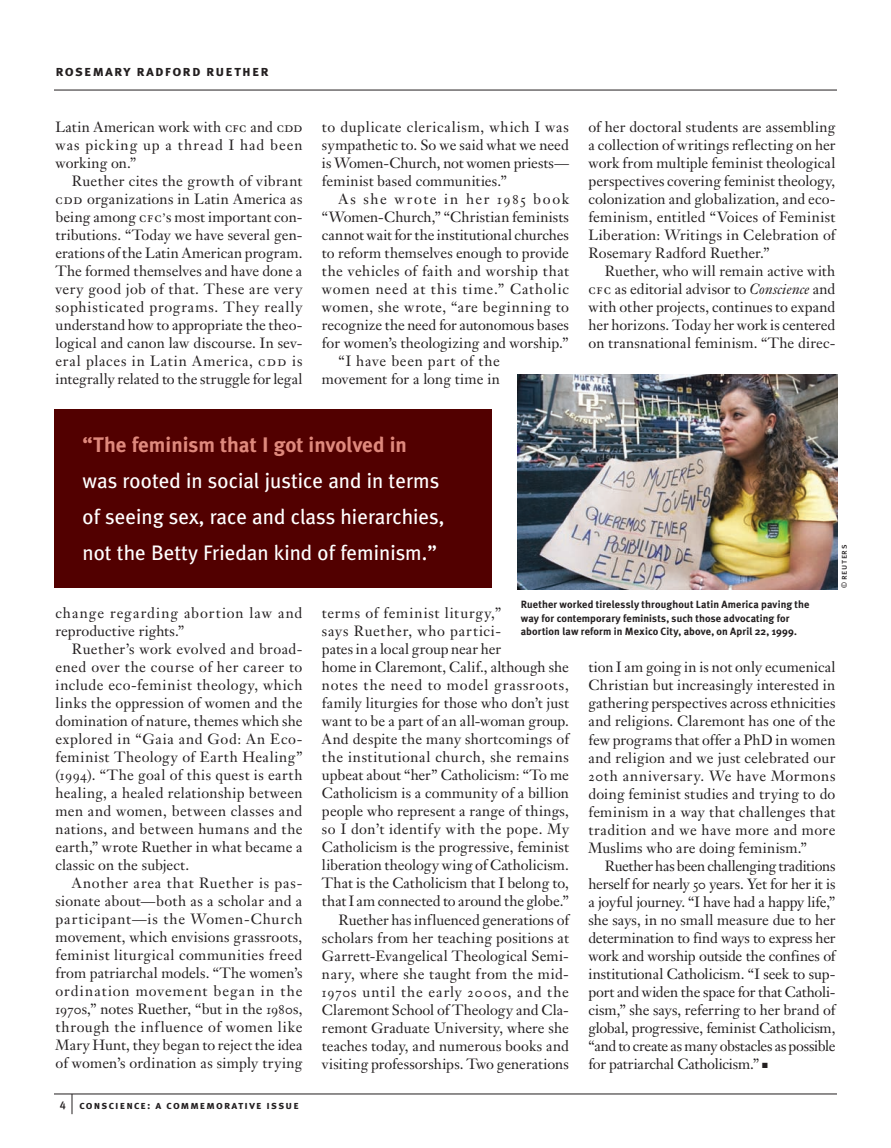
<style>
.page{position:relative;width:891px;height:1148px;background:#fff}
.page>*{position:absolute;margin:0;border:0;box-sizing:border-box;transform-origin:0 0}
.Feature_pull_quote{font:21px/36px "Meta Plus";color:#fff}
.slug_jump{font:15px "Meta Plus Bold Caps";letter-spacing:.075em;color:#231f20}
._3_body{font:14.7px/18px "P5 D Janson Oldstlye";letter-spacing:.005em;color:#231f20;text-align:justify}
._3_body-2{font:14.7px/18px "P5 D Janson Oldstlye";letter-spacing:.055em;color:#231f20}
._3_body-3{font:14.7px/18px "P5 D Janson Oldstlye";letter-spacing:.025em;color:#231f20;text-align:right}
.t1{font:11.25px "Meta Plus Bold Caps";letter-spacing:.1em;color:#231f20}
.t2{font:11.25px "Meta Plus Medium Caps";color:#231f20}
.t3{font:700 10.5px/13.5px "Meta Plus";letter-spacing:.015em;color:#231f20}
.credit{font:9px "Meta Plus Book Caps";letter-spacing:.05em;color:#231f20}
.s1{font-family:"Janson Text Roman SC"}
.s2{font-size:12px}
.s3{font-family:"P5 D Janson Italic Oldstyle"}
.s4{font-weight:700;color:#df897d}
.s5{font-size:7.5px}
</style>
<div class="page">
<svg style="left:72px;top:1094px;width:1px;height:20px"></svg>
<hr style="left:54px;top:1093px;width:783px;height:1px;background:#231f20">
<hr style="left:54px;top:90px;width:783px;height:1px;background:#231f20">
<img style="left:518px;top:374px;width:319px;height:215px">
<div style="left:54px;top:410px;width:438px;height:178px;background:#520000"></div>
<p class="slug_jump" style="left:56px;top:62px;width:215px">rosemary radford ruether</p>
<p class="_3_body" style="left:56px;top:118px;width:249px">Latin American work with <span class="s1">cfc</span> and <span class="s1">cdd </span>was picking up a thread I had been working on.”</p>
<p class="_3_body" style="left:55px;top:172px;width:249px;text-indent:17px">Ruether cites the growth of vibrant <span class="s1">cdd</span> organizations in Latin America as being among <span class="s1">cfc</span><span class="s2">’</span>s most important con&shy;tributions. “Today we have several gen&shy;erations of the Latin American program.<br>The formed themselves and have done a very good job of that. These are very sophisticated programs. They really understand how to appropriate the theo&shy;logical and canon law discourse. In sev&shy;eral places in Latin America, <span class="s1">cdd</span> is integrally related to the struggle for legal</p>
<p class="_3_body" style="left:322px;top:118px;width:248px">to duplicate clericalism, which I was sympathetic to. So we said what we need is Women-Church, not women priests— feminist based communities.”</p>
<p class="_3_body" style="left:322px;top:190px;width:249px;text-indent:16px">As she wrote in her 1985 book “Women-Church,” “Christian feminists cannot wait for the institutional churches to reform themselves enough to provide the vehicles of faith and worship that women need at this time.” Catholic women, she wrote, “are beginning to recognize the need for autonomous bases for women’s theologizing and worship.”</p>
<p class="_3_body-3" style="left:322px;top:352px;width:179px">“I have been part of the movement for a long time in</p>
<p class="_3_body" style="left:588px;top:118px;width:249px">of her doctoral students are assembling a collection of writings reflecting on her work from multiple feminist theological perspectives covering feminist theology, colonization and globalization, and eco&shy;feminism, entitled “Voices of Feminist Liberation: Writings in Celebration of Rosemary Radford Ruether.”</p>
<p class="_3_body" style="left:588px;top:262px;width:249px;text-indent:16px">Ruether, who will remain active with <span class="s1">cfc</span> as editorial advisor to <span class="s3">Conscience</span> and with other projects, continues to expand her horizons. Today her work is centered on transnational feminism. “The direc-</p>
<p class="Feature_pull_quote" style="left:82px;top:426px;width:363px"><span class="s4">“The feminism that I got involved in </span>was rooted in social justice and in terms of seeing sex, race and class hierarchies, not the Betty Friedan kind of feminism.”</p>
<p class="credit" style="left:839px;top:588px;width:45px;rotate:-90deg"><span class="s5">©</span> reuters</p>
<p class="_3_body-2" style="left:55px;top:604px;width:249px">change regarding abortion law and reproductive rights.”</p>
<p class="_3_body" style="left:55px;top:640px;width:249px;text-indent:16px">Ruether’s work evolved and broad&shy;ened over the course of her career to include eco-feminist theology, which links the oppression of women and the domination of nature, themes which she explored in “Gaia and God: An Eco&shy;feminist Theology of Earth Healing” (1994). “The goal of this quest is earth healing, a healed relationship between men and women, between classes and nations, and between humans and the earth,” wrote Ruether in what became a classic on the subject.</p>
<p class="_3_body" style="left:56px;top:874px;width:249px;text-indent:16px">Another area that Ruether is pas&shy;sionate about—both as a scholar and a participant—is the Women-Church movement, which envisions grassroots, feminist liturgical communities freed from patriarchal models. “The women’s ordination movement began in the 1970s,” notes Ruether, “but in the 1980s, through the influence of women like Mary Hunt, they began to reject the idea of women’s ordination as simply trying</p>
<p class="t2" style="left:60px;top:1098px;width:8px">4</p>
<p class="t1" style="left:80px;top:1098px;width:221px">conscience: a commemorative issue</p>
<p class="t3" style="left:521px;top:598px;width:290px">Ruether worked tirelessly throughout Latin America paving the way for contemporary feminists, such those advocating for abortion law reform in Mexico City, above, on April 22, 1999.</p>
<p class="_3_body" style="left:322px;top:604px;width:249px;text-align:left">terms of feminist liturgy,”<br>says Ruether, who partici-<br>pates in a local group near her<br>home in Claremont, Calif., although she notes the need to model grassroots, family liturgies for those who don’t just want to be a part of an all-woman group.<br>And despite the many shortcomings of the institutional church, she remains upbeat about “her” Catholicism: “To me Catholicism is a community of a billion people who represent a range of things, so I don’t identify with the pope. My Catholicism is the progressive, feminist liberation theology wing of Catholicism.<br>That is the Catholicism that I belong to, that I am connected to around the globe.”</p>
<p class="_3_body" style="left:322px;top:910px;width:249px;text-indent:16px">Ruether has influenced generations of scholars from her teaching positions at Garrett-Evangelical Theological Semi&shy;nary, where she taught from the mid-1970s until the early 2000s, and the Claremont School of Theology and Cla&shy;remont Graduate University, where she teaches today, and numerous books and visiting professorships. Two generations</p>
<p class="_3_body" style="left:588px;top:658px;width:249px">tion I am going in is not only ecumenical Christian but increasingly interested in gathering perspectives across ethnicities and religions. Claremont has one of the few programs that offer a PhD in women and religion and we just celebrated our 20th anniversary. We have Mormons doing feminist studies and trying to do feminism in a way that challenges that tradition and we have more and more Muslims who are doing feminism.”</p>
<p class="_3_body" style="left:588px;top:856px;width:249px;text-indent:16px">Ruether has been challenging traditions herself for nearly 50 years. Yet for her it is a joyful journey. “I have had a happy life,” she says, in no small measure due to her determination to find ways to express her work and worship outside the confines of institutional Catholicism. “I seek to sup&shy;port and widen the space for that Catholi&shy;cism,” she says, referring to her brand of global, progressive, feminist Catholicism, “and to create as many obstacles as possible for patriarchal Catholicism.” ■</p>
</div>
